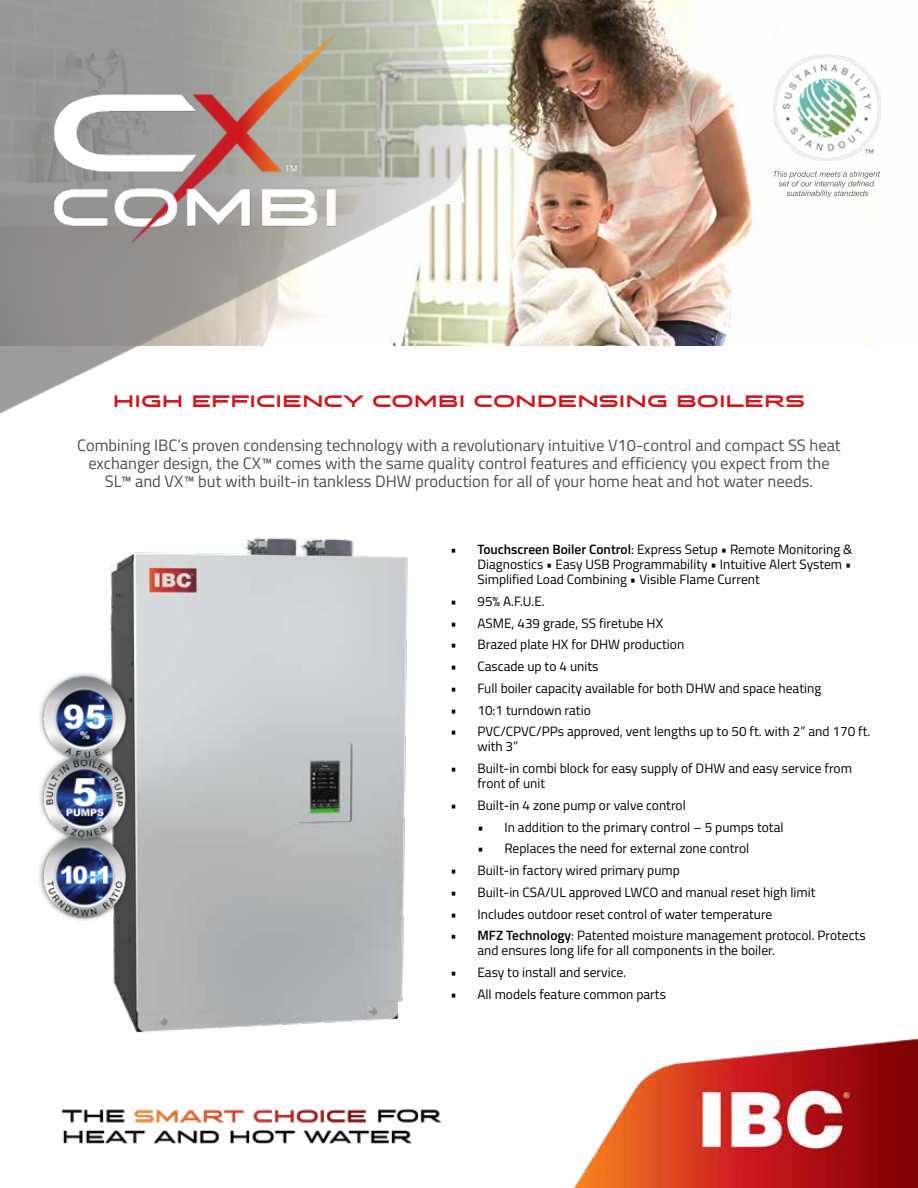
<style>
.page{position:relative;width:918px;height:1188px;background:#fff}
.page>*{position:absolute;margin:0;border:0;box-sizing:border-box;transform-origin:0 0}
.t1{font:16.5px/18px "Titillium Web";color:#4d4d4f;text-align:center}
.t2{font:16.5px "Stereo Gothic 750 Regular 2";color:#ce171e}
.t3{font:13.5px/15px "Titillium Web";color:#000}
.s1{font-weight:600}
</style>
<div class="page">
<img style="left:574px;top:1038px;width:344px;height:150px">
<img style="left:477px;top:0;width:404px;height:346px">
<img style="left:0;top:0;width:477px;height:414px">
<img style="left:48px;top:33px;width:292px;height:215px">
<img style="left:110px;top:538px;width:298px;height:495px">
<div style="left:37px;top:829px;width:94px;height:94px;background:#000;opacity:.5"></div>
<img style="left:40px;top:845px;width:88px;height:75px">
<img style="left:61px;top:1108px;width:381px;height:36px">
<svg style="left:773px;top:171px;width:107px;height:27px"></svg>
<img style="left:773px;top:54px;width:107px;height:107px">
<div style="left:38px;top:751px;width:93px;height:94px;background:#000;opacity:.5"></div>
<img style="left:40px;top:765px;width:89px;height:76px">
<div style="left:38px;top:671px;width:94px;height:94px;background:#000;opacity:.5"></div>
<img style="left:41px;top:675px;width:88px;height:87px">
<p class="t2" style="left:113px;top:387px;width:694px">HIGH EFFICIENCY COMBI CONDENSING BOILERS</p>
<p class="t1" style="left:77px;top:435px;width:765px">Combining IBC’s proven condensing technology with a revolutionary intuitive V10-control and compact SS heat exchanger design, the CX™ comes with the same quality control features and efficiency you expect from the<br>SL™ and VX™ but with built-in tankless DHW production for all of your home heat and hot water needs.</p>
<p class="t3" style="left:477px;top:541px;width:377px;text-align:justify;text-indent:-27px"><span class="s1">• Touchscreen Boiler Control</span>: Express Setup • Remote Monitoring &amp; Diagnostics • Easy USB Programmability • Intuitive Alert System • Simplified Load Combining • Visible Flame Current</p>
<p class="t3" style="left:450px;top:593px;width:96px">• 95% A.F.U.E.</p>
<p class="t3" style="left:450px;top:615px;width:214px">• ASME, 439 grade, SS firetube HX</p>
<p class="t3" style="left:450px;top:637px;width:235px">• Brazed plate HX for DHW production</p>
<p class="t3" style="left:450px;top:658px;width:149px">• Cascade up to 4 units</p>
<p class="t3" style="left:450px;top:680px;width:372px">• Full boiler capacity available for both DHW and space heating</p>
<p class="t3" style="left:450px;top:702px;width:142px">• 10:1 turndown ratio</p>
<p class="t3" style="left:477px;top:724px;width:394px;text-indent:-27px">• PVC/CPVC/PPs approved, vent lengths up to 50 ft. with 2” and 170 ft. with 3”</p>
<p class="t3" style="left:477px;top:760px;width:376px;text-indent:-27px">• Built-in combi block for easy supply of DHW and easy service from front of unit</p>
<p class="t3" style="left:450px;top:797px;width:237px">• Built-in 4 zone pump or valve control</p>
<p class="t3" style="left:477px;top:819px;width:308px">• In addition to the primary control – 5 pumps total</p>
<p class="t3" style="left:477px;top:841px;width:273px">• Replaces the need for external zone control</p>
<p class="t3" style="left:450px;top:862px;width:231px">• Built-in factory wired primary pump</p>
<p class="t3" style="left:450px;top:884px;width:367px">• Built-in CSA/UL approved LWCO and manual reset high limit</p>
<p class="t3" style="left:450px;top:906px;width:323px">• Includes outdoor reset control of water temperature</p>
<p class="t3" style="left:477px;top:928px;width:390px;text-indent:-27px"><span class="s1">• MFZ Technology</span>: Patented moisture management protocol. Protects and ensures long life for all components in the boiler.</p>
<p class="t3" style="left:450px;top:964px;width:177px">• Easy to install and service.</p>
<p class="t3" style="left:450px;top:986px;width:217px">• All models feature common parts</p>
</div>
